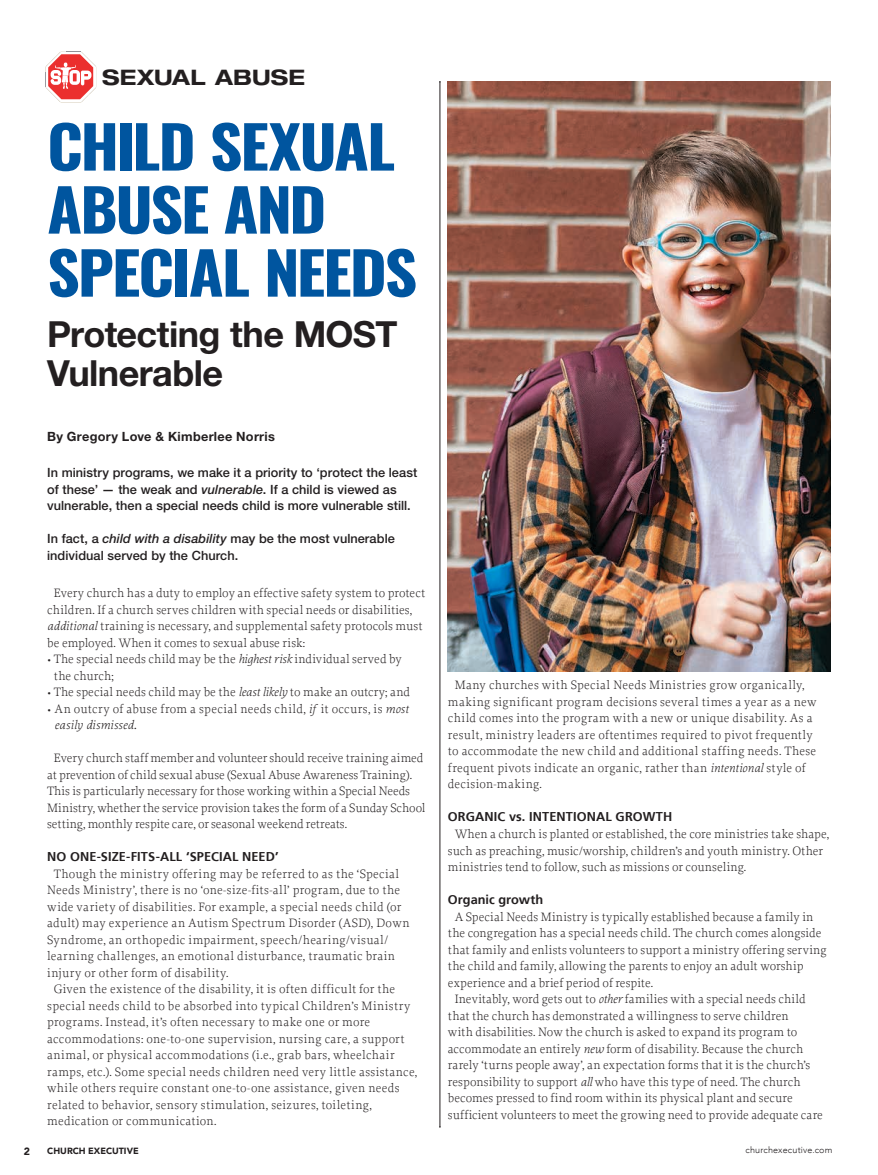
<style>
.page{position:relative;width:878px;height:1175px;background:#fff}
.page>*{position:absolute;margin:0;border:0;box-sizing:border-box;transform-origin:0 0}
.t1{font:58.5px/63px "Oswald";letter-spacing:-.035em;color:#00559f;scale:1.08 1}
.t2{font:700 36px/39px "Helvetica Neue LT Std";letter-spacing:-.015em;color:#231f20}
.t3{font:700 expanded 21.45px "Helvetica Neue LT Std";letter-spacing:.01em;color:#231f20}
.t4{font:300 12.75px/16.5px "Proforma";letter-spacing:.015em;color:#231f20}
.t5{font:300 12.75px/16.5px "Proforma";letter-spacing:-.005em;color:#231f20}
.t6{font:500 12.75px/16.5px "Helvetica Neue LT Std";letter-spacing:.005em;color:#231f20}
.t7{font:700 12.75px "Frutiger";letter-spacing:.01em;color:#231f20}
.t8{font:700 12.75px "Helvetica Neue LT Std";letter-spacing:.02em;color:#231f20}
.t9{font:900 10.5px "Avenir";color:#231f20}
.t10{font:300 9px "Avenir";letter-spacing:.02em;color:#231f20}
.t11{font:900 9px "Avenir";color:#231f20}
.s1{font-style:italic}
</style>
<div class="page">
<hr style="left:439px;top:82px;width:1px;height:1044px;background:#231f20">
<svg style="left:46px;top:52px;width:50px;height:50px"></svg>
<img style="left:448px;top:81px;width:382px;height:590px">
<h3 class="t3" style="left:102px;top:64px;width:205px">SEXUAL ABUSE</h3>
<h1 class="t1" style="left:47px;top:109px;width:344px">CHILD SEXUAL<br>ABUSE AND<br>SPECIAL NEEDS</h1>
<h2 class="t2" style="left:47px;top:314px;width:352px">Protecting the MOST<br>Vulnerable</h2>
<p class="t8" style="left:47px;top:429px;width:229px">By Gregory Love &amp; Kimberlee Norris</p>
<p class="t6" style="left:47px;top:464px;width:371px">In ministry programs, we make it a priority to ‘protect the least of these’ — the weak and <span class="s1">vulnerable</span>. If a child is viewed as vulnerable, then a special needs child is more vulnerable still.</p>
<p class="t6" style="left:47px;top:530px;width:349px">In fact, a <span class="s1">child with a disability</span> may be the most vulnerable individual served by the Church.</p>
<p class="t4" style="left:47px;top:584px;width:379px;text-indent:7px">Every church has a duty to employ an effective safety system to protect children. If a church serves children with special needs or disabilities, <span class="s1">additional</span> training is necessary, and supplemental safety protocols must be employed. When it comes to sexual abuse risk:</p>
<p class="t4" style="left:54px;top:650px;width:349px;text-indent:-7px">• The special needs child may be the <span class="s1">highest risk</span> individual served by the church;</p>
<p class="t4" style="left:47px;top:683px;width:364px">• The special needs child may be the <span class="s1">least likely</span> to make an outcry; and</p>
<p class="t4" style="left:54px;top:700px;width:355px;text-indent:-7px">• An outcry of abuse from a special needs child, <span class="s1">if</span> it occurs, is <span class="s1">most easily dismissed.</span></p>
<p class="t5" style="left:47px;top:749px;width:380px;text-indent:7px">Every church staff member and volunteer should receive training aimed at prevention of child sexual abuse (Sexual Abuse Awareness Training).<br>This is particularly necessary for those working within a Special Needs Ministry, whether the service provision takes the form of a Sunday School setting, monthly respite care, or seasonal weekend retreats.</p>
<p class="t7" style="left:47px;top:851px;width:233px">NO ONE-SIZE-FITS-ALL ‘SPECIAL NEED’</p>
<p class="t4" style="left:54px;top:865px;width:347px">Though the ministry offering may be referred to as the ‘Special</p>
<p class="t4" style="left:47px;top:881px;width:354px">Needs Ministry’, there is no ‘one-size-fits-all’ program, due to the</p>
<p class="t4" style="left:47px;top:898px;width:355px">wide variety of disabilities. For example, a special needs child (or</p>
<p class="t4" style="left:47px;top:914px;width:364px">adult) may experience an Autism Spectrum Disorder (ASD), Down</p>
<p class="t4" style="left:47px;top:931px;width:342px">Syndrome, an orthopedic impairment, speech/hearing/visual/</p>
<p class="t4" style="left:47px;top:947px;width:349px">learning challenges, an emotional disturbance, traumatic brain</p>
<p class="t4" style="left:47px;top:964px;width:183px">injury or other form of disability.</p>
<p class="t4" style="left:54px;top:980px;width:343px">Given the existence of the disability, it is often difficult for the</p>
<p class="t4" style="left:47px;top:997px;width:365px">special needs child to be absorbed into typical Children’s Ministry</p>
<p class="t4" style="left:47px;top:1013px;width:324px">programs. Instead, it’s often necessary to make one or more</p>
<p class="t4" style="left:47px;top:1030px;width:359px">accommodations: one-to-one supervision, nursing care, a support</p>
<p class="t4" style="left:47px;top:1046px;width:349px">animal, or physical accommodations (i.e., grab bars, wheelchair</p>
<p class="t4" style="left:47px;top:1063px;width:371px">ramps, etc.). Some special needs children need very little assistance,</p>
<p class="t4" style="left:47px;top:1079px;width:354px">while others require constant one-to-one assistance, given needs</p>
<p class="t4" style="left:47px;top:1096px;width:326px">related to behavior, sensory stimulation, seizures, toileting,</p>
<p class="t4" style="left:47px;top:1112px;width:171px">medication or communication.</p>
<p class="t4" style="left:448px;top:677px;width:370px;text-indent:7px">Many churches with Special Needs Ministries grow organically, making significant program decisions several times a year as a new child comes into the program with a new or unique disability. As a result, ministry leaders are oftentimes required to pivot frequently to accommodate the new child and additional staffing needs. These frequent pivots indicate an organic, rather than <span class="s1">intentional</span> style of decision-making.</p>
<p class="t7" style="left:448px;top:811px;width:226px">ORGANIC vs. INTENTIONAL GROWTH</p>
<p class="t4" style="left:448px;top:825px;width:383px;text-indent:7px">When a church is planted or established, the core ministries take shape, such as preaching, music/worship, children’s and youth ministry. Other ministries tend to follow, such as missions or counseling.</p>
<p class="t7" style="left:448px;top:894px;width:97px">Organic growth</p>
<p class="t4" style="left:454px;top:908px;width:360px">A Special Needs Ministry is typically established because a family in</p>
<p class="t4" style="left:448px;top:924px;width:375px">the congregation has a special needs child. The church comes alongside</p>
<p class="t4" style="left:448px;top:941px;width:380px">that family and enlists volunteers to support a ministry offering serving</p>
<p class="t4" style="left:448px;top:957px;width:357px">the child and family, allowing the parents to enjoy an adult worship</p>
<p class="t4" style="left:448px;top:974px;width:207px">experience and a brief period of respite.</p>
<p class="t4" style="left:454px;top:990px;width:352px">Inevitably, word gets out to <span class="s1">other</span> families with a special needs child</p>
<p class="t4" style="left:448px;top:1007px;width:342px">that the church has demonstrated a willingness to serve children</p>
<p class="t4" style="left:448px;top:1023px;width:351px">with disabilities. Now the church is asked to expand its program to</p>
<p class="t4" style="left:448px;top:1040px;width:357px">accommodate an entirely <span class="s1">new</span> form of disability. Because the church</p>
<p class="t4" style="left:448px;top:1056px;width:364px">rarely ‘turns people away’, an expectation forms that it is the church’s</p>
<p class="t4" style="left:448px;top:1073px;width:354px">responsibility to support <span class="s1">all</span> who have this type of need. The church</p>
<p class="t4" style="left:448px;top:1089px;width:346px">becomes pressed to find room within its physical plant and secure</p>
<p class="t4" style="left:448px;top:1106px;width:376px">sufficient volunteers to meet the growing need to provide adequate care</p>
<p class="t9" style="left:24px;top:1142px;width:8px">2</p>
<p class="t11" style="left:47px;top:1143px;width:93px">CHURCH EXECUTIVE</p>
<p class="t10" style="left:745px;top:1144px;width:88px">churchexecutive.com</p>
</div>
